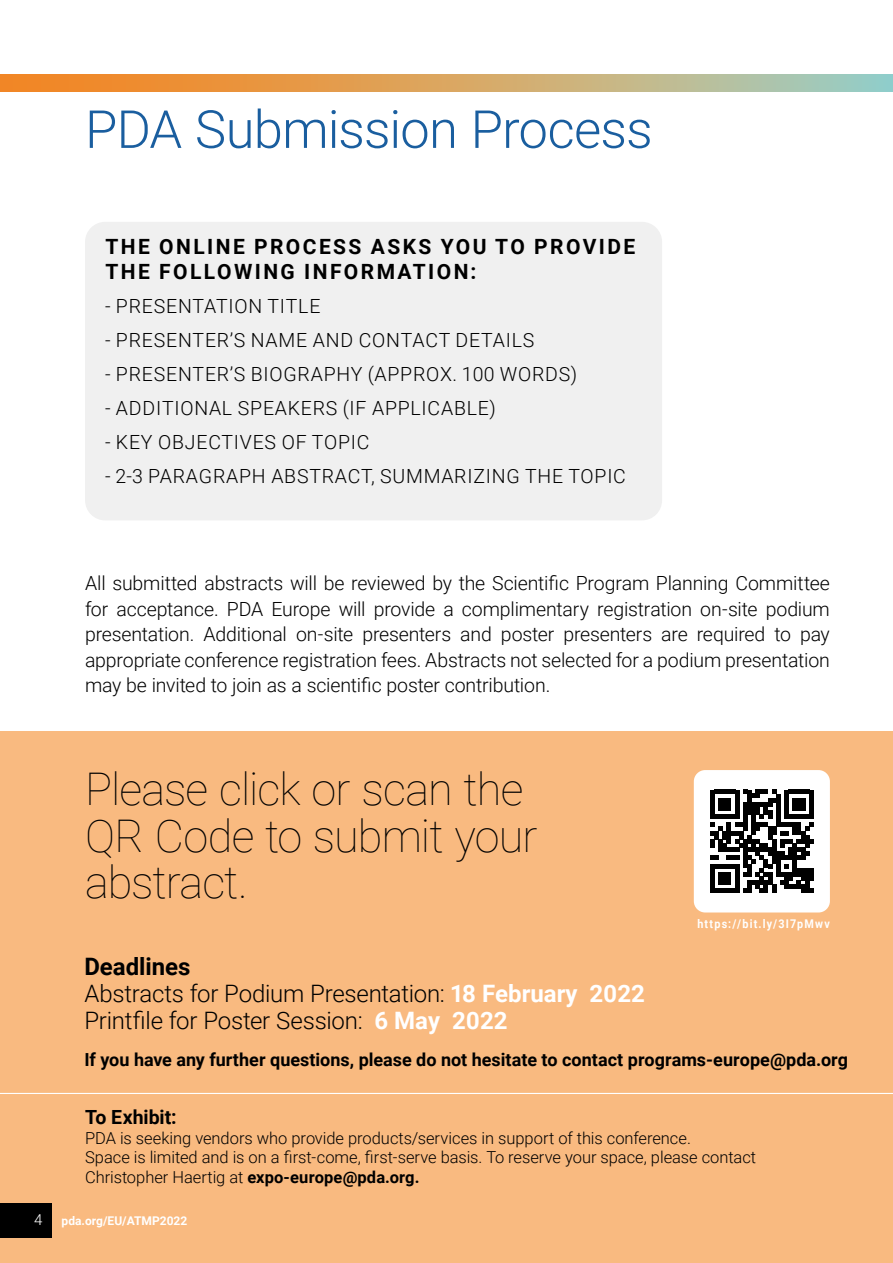
<style>
.page{position:relative;width:893px;height:1263px;background:#fff}
.page>*{position:absolute;margin:0;border:0;box-sizing:border-box;transform-origin:0 0}
.t1{font:300 52.5px "Roboto";letter-spacing:-.015em;color:#1a5e9f}
.t2{font:100 45px/46.5px "Roboto";letter-spacing:-.02em;color:#000}
.t3{font:300 24px/27px "Roboto";letter-spacing:-.01em;color:#000}
.t4{font:700 21px/24.8px "Roboto";letter-spacing:.115em;color:#000}
.t5{font:300 19.5px/25.5px "Roboto";letter-spacing:.04em;color:#000;text-align:justify}
.t6{font:700 19.5px "Roboto";color:#000}
.t7{font:700 18px "Roboto";color:#000}
.t8{font:300 16.5px/19.8px "Roboto";letter-spacing:-.005em;color:#000}
.t9{font:300 15px "Roboto";color:#fff}
.t10{font:700 12px "Roboto";letter-spacing:.11em;color:#fff;scale:.9 1}
.t11{font:700 12px "Roboto";color:#fff}
.s1{font-weight:700}
.s2{font-weight:700;color:#fff}
</style>
<div class="page">
<svg style="left:0;top:74px;width:893px;height:17px"></svg>
<div style="left:0;top:731px;width:893px;height:532px;background:#f9ba80"></div>
<div style="left:85px;top:222px;width:577px;height:298px;background:#f0f0f0;border-radius:20px"></div>
<hr style="left:0;top:1093px;width:893px;height:1px;background:#fff">
<div style="left:694px;top:770px;width:136px;height:142px;background:#fff;border-radius:11px"></div>
<svg style="left:710px;top:790px;width:103px;height:103px"></svg>
<div style="left:0;top:1203px;width:51px;height:34px;background:#000"></div>
<h1 class="t1" style="left:85px;top:92px;width:569px">PDA Submission Process</h1>
<p class="t4" style="left:105px;top:233px;width:531px">THE ONLINE PROCESS ASKS YOU TO PROVIDE<br>THE FOLLOWING INFORMATION:</p>
<p class="t5" style="left:105px;top:292px;width:217px">- PRESENTATION TITLE</p>
<p class="t5" style="left:105px;top:326px;width:431px">- PRESENTER’S NAME AND CONTACT DETAILS</p>
<p class="t5" style="left:105px;top:360px;width:474px">- PRESENTER’S BIOGRAPHY (APPROX. 100 WORDS)</p>
<p class="t5" style="left:105px;top:394px;width:392px">- ADDITIONAL SPEAKERS (IF APPLICABLE)</p>
<p class="t5" style="left:105px;top:428px;width:266px">- KEY OBJECTIVES OF TOPIC</p>
<p class="t5" style="left:105px;top:462px;width:522px">- 2-3 PARAGRAPH ABSTRACT, SUMMARIZING THE TOPIC</p>
<p class="t5" style="left:85px;top:570px;width:746px">All submitted abstracts will be reviewed by the Scientific Program Planning Committee for acceptance. PDA Europe will provide a complimentary registration on-site podium presentation. Additional on-site presenters and poster presenters are required to pay appropriate conference registration fees. Abstracts not selected for a podium presentation may be invited to join as a scientific poster contribution.</p>
<h2 class="t2" style="left:85px;top:764px;width:454px">Please click or scan the<br>QR Code to submit your abstract.</h2>
<p class="t10" style="left:697px;top:915px;width:149px">https://bit.ly/3I7pMwv</p>
<p class="t3" style="left:84px;top:952px;width:562px"><span class="s1">Deadlines<br></span>Abstracts for Podium Presentation: <span class="s2">18 February 2022<br></span>Printfile for Poster Session: <span class="s2">6 May 2022</span></p>
<p class="t7" style="left:84px;top:1047px;width:765px">If you have any further questions, please do not hesitate to contact programs-europe@pda.org</p>
<p class="t6" style="left:85px;top:1103px;width:93px">To Exhibit:</p>
<p class="t8" style="left:85px;top:1127px;width:673px">PDA is seeking vendors who provide products/services in support of this conference.<br>Space is limited and is on a first-come, first-serve basis. To reserve your space, please contact<br>Christopher Haertig at <span class="s1">expo-europe@pda.org.</span></p>
<p class="t9" style="left:34px;top:1209px;width:10px">4</p>
<p class="t11" style="left:62px;top:1212px;width:127px">pda.org/EU/ATMP2022</p>
</div>
